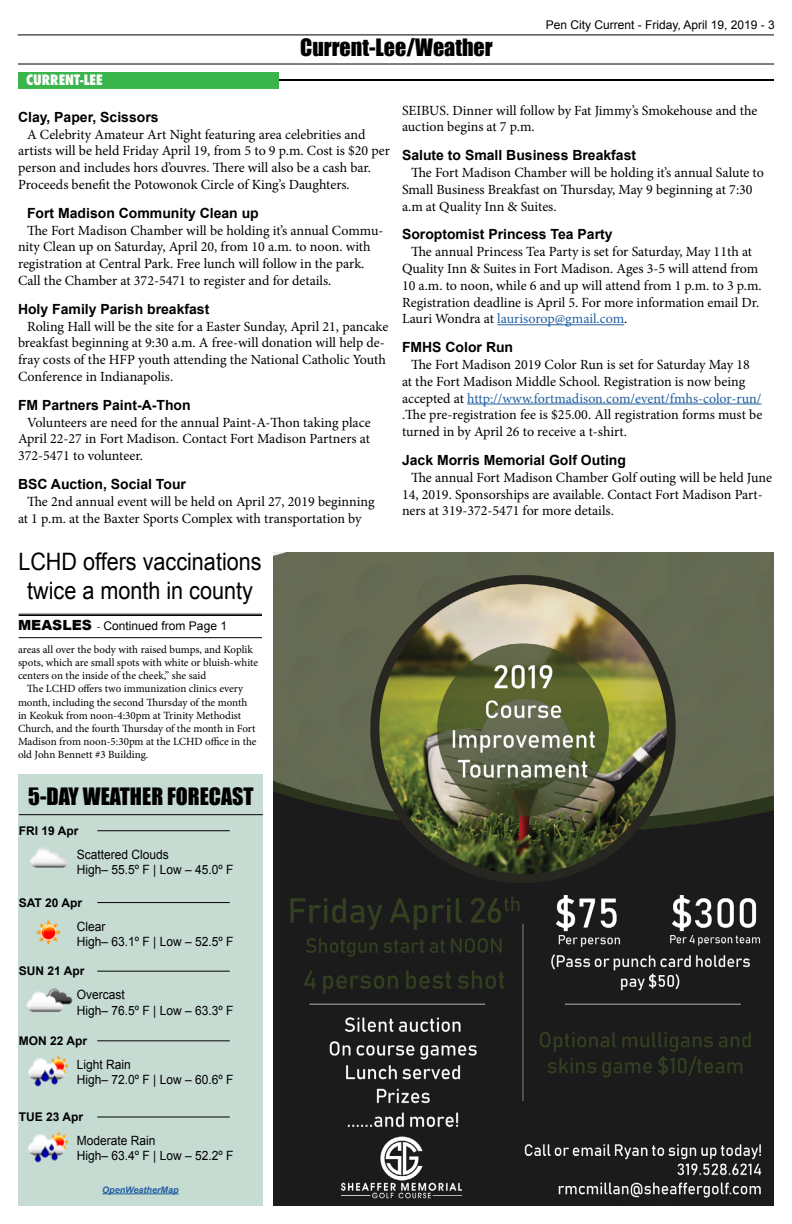
<style>
.page{position:relative;width:792px;height:1224px;background:#fff}
.page>*{position:absolute;margin:0;border:0;box-sizing:border-box;transform-origin:0 0}
.t1{font:24px/28.8px "Arial";color:#000;text-align:center;scale:.9 1}
.t2{font:22px "Impact";color:#000}
.t3{font:14px/16.8px "Minion Pro";color:#000}
.t4{font:700 14px "Arial";color:#000}
.t5{font:800 condensed 14px "Futura";color:#fff}
.t6{font:12.8px/15.3px "Arial";color:#000;scale:.94 1}
.t7{font:12px "Arial";color:#000}
.t8{font:700 12px "Arial";color:#000}
.t9{font:11px/13.2px "Minion Pro";color:#000}
.t10{font:italic 700 9px "Arial";color:#215e9e}
.s1{font-weight:900;font-size:14px}
.s2{font-family:"Minion Pro"}
.s3{color:#215e9e}
</style>
<div class="page">
<hr style="left:18px;top:34px;width:756px;height:1px;background:#000">
<hr style="left:18px;top:64px;width:756px;height:1px;background:#000">
<img style="left:274px;top:553px;width:500px;height:653px">
<div style="left:18px;top:774px;width:245px;height:432px;background:#c6dcd2"></div>
<img style="left:30px;top:847px;width:37px;height:21px">
<img style="left:36px;top:919px;width:26px;height:27px">
<img style="left:26px;top:988px;width:47px;height:24px">
<img style="left:27px;top:1055px;width:42px;height:32px">
<img style="left:27px;top:1131px;width:42px;height:32px">
<hr style="left:19px;top:814px;width:244px;height:1px;background:#000">
<hr style="left:97px;top:830px;width:133px;height:1px;background:#000">
<hr style="left:97px;top:902px;width:133px;height:1px;background:#000">
<hr style="left:97px;top:971px;width:133px;height:1px;background:#000">
<hr style="left:97px;top:1040px;width:133px;height:1px;background:#000">
<hr style="left:97px;top:1116px;width:133px;height:1px;background:#000">
<hr style="left:102px;top:1193px;width:77px;height:1px;background:#215e9e">
<hr style="left:19px;top:614px;width:243px;height:1px;background:#000">
<hr style="left:19px;top:615px;width:243px;height:1px;background:#000">
<hr style="left:19px;top:637px;width:243px;height:1px;background:#000">
<hr style="left:497px;top:324px;width:127px;height:1px;background:#215e9e">
<hr style="left:467px;top:404px;width:295px;height:1px;background:#215e9e">
<hr style="left:254px;top:79px;width:520px;height:2px;background:#000">
<div style="left:18px;top:72px;width:260px;height:17px;background:#39b54b"></div>
<p class="t5" style="left:26px;top:70px;width:78px">CURRENT-LEE</p>
<h2 class="t2" style="left:300px;top:30px;width:194px">Current-Lee/Weather</h2>
<p class="t7" style="left:546px;top:17px;width:231px">Pen City Current - Friday, April 19, 2019 - 3</p>
<p class="t4" style="left:18px;top:108px;width:142px">Clay, Paper, Scissors</p>
<p class="t3" style="left:18px;top:126px;width:373px;text-indent:9px">A Celebrity Amateur Art Night featuring area celebrities and artists will be held Friday April 19, from 5 to 9 p.m. Cost is $20 per person and includes hors d’ouvres. There will also be a cash bar.<br>Proceeds benefit the Potowonok Circle of King’s Daughters.</p>
<p class="t4" style="left:27px;top:204px;width:233px">Fort Madison Community Clean up</p>
<p class="t3" style="left:18px;top:222px;width:367px;text-indent:9px">The Fort Madison Chamber will be holding it’s annual Commu&shy;nity Clean up on Saturday, April 20, from 10 a.m. to noon. with registration at Central Park. Free lunch will follow in the park.<br>Call the Chamber at 372-5471 to register and for details.</p>
<p class="t4" style="left:18px;top:300px;width:193px">Holy Family Parish breakfast</p>
<p class="t3" style="left:18px;top:318px;width:372px;text-indent:9px">Roling Hall will be the site for a Easter Sunday, April 21, pancake breakfast beginning at 9:30 a.m. A free-will donation will help de&shy;fray costs of the HFP youth attending the National Catholic Youth Conference in Indianapolis.</p>
<p class="t4" style="left:18px;top:396px;width:174px">FM Partners Paint-A-Thon</p>
<p class="t3" style="left:18px;top:414px;width:354px;text-align:justify;text-indent:9px">Volunteers are need for the annual Paint-A-Thon taking place April 22-27 in Fort Madison. Contact Fort Madison Partners at 372-5471 to volunteer.</p>
<p class="t4" style="left:18px;top:475px;width:170px">BSC Auction, Social Tour</p>
<p class="t3" style="left:18px;top:493px;width:358px;text-indent:9px">The 2nd annual event will be held on April 27, 2019 beginning at 1 p.m. at the Baxter Sports Complex with transportation by</p>
<h1 class="t1" style="left:18px;top:548px;width:272px">LCHD offers vaccinations twice a month in county</h1>
<p class="t7" style="left:18px;top:618px;width:210px"><span class="s1">MEASLES</span> <span class="s2">-</span> Continued from Page 1</p>
<p class="t9" style="left:18px;top:643px;width:242px">areas all over the body with raised bumps, and Koplik spots, which are small spots with white or bluish-white centers on the inside of the cheek,” she said</p>
<p class="t9" style="left:18px;top:682px;width:240px;text-indent:9px">The LCHD offers two immunization clinics every month, including the second Thursday of the month in Keokuk from noon-4:30pm at Trinity Methodist Church, and the fourth Thursday of the month in Fort Madison from noon-5:30pm at the LCHD office in the old John Bennett #3 Building.</p>
<h2 class="t2" style="left:28px;top:779px;width:227px">5-DAY WEATHER FORECAST</h2>
<p class="t8" style="left:19px;top:823px;width:61px">FRI 19 Apr</p>
<p class="t6" style="left:77px;top:847px;width:168px">Scattered Clouds<br>High– 55.5º F | Low – 45.0º F</p>
<p class="t8" style="left:19px;top:895px;width:65px">SAT 20 Apr</p>
<p class="t6" style="left:77px;top:919px;width:168px">Clear<br>High– 63.1º F | Low – 52.5º F</p>
<p class="t8" style="left:19px;top:963px;width:67px">SUN 21 Apr</p>
<p class="t6" style="left:77px;top:987px;width:168px">Overcast<br>High– 76.5º F | Low – 63.3º F</p>
<p class="t8" style="left:19px;top:1033px;width:70px">MON 22 Apr</p>
<p class="t6" style="left:77px;top:1057px;width:168px">Light Rain<br>High– 72.0º F | Low – 60.6º F</p>
<p class="t8" style="left:19px;top:1109px;width:66px">TUE 23 Apr</p>
<p class="t6" style="left:77px;top:1133px;width:168px">Moderate Rain<br>High– 63.4º F | Low – 52.2º F</p>
<p class="t10" style="left:102px;top:1184px;width:78px">OpenWeatherMap</p>
<p class="t3" style="left:402px;top:102px;width:357px">SEIBUS. Dinner will follow by Fat Jimmy’s Smokehouse and the auction begins at 7 p.m.</p>
<p class="t4" style="left:402px;top:146px;width:236px">Salute to Small Business Breakfast</p>
<p class="t3" style="left:402px;top:164px;width:363px;text-indent:9px">The Fort Madison Chamber will be holding it’s annual Salute to<br>Small Business Breakfast on Thursday, May 9 beginning at 7:30 a.m at Quality Inn &amp; Suites.</p>
<p class="t4" style="left:402px;top:225px;width:212px">Soroptomist Princess Tea Party</p>
<p class="t3" style="left:402px;top:243px;width:361px;text-indent:9px">The annual Princess Tea Party is set for Saturday, May 11th at Quality Inn &amp; Suites in Fort Madison. Ages 3-5 will attend from 10 a.m. to noon, while 6 and up will attend from 1 p.m. to 3 p.m.<br>Registration deadline is April 5. For more information email Dr.<br>Lauri Wondra at <span class="s3">laurisorop@gmail.com</span>.</p>
<p class="t4" style="left:402px;top:338px;width:113px">FMHS Color Run</p>
<p class="t3" style="left:402px;top:356px;width:362px;text-indent:9px">The Fort Madison 2019 Color Run is set for Saturday May 18 at the Fort Madison Middle School. Registration is now being accepted at <span class="s3">http://www.fortmadison.com/event/fmhs-color-run/ </span>.The pre-registration fee is $25.00. All registration forms must be turned in by April 26 to receive a t-shirt.</p>
<p class="t4" style="left:402px;top:451px;width:226px">Jack Morris Memorial Golf Outing</p>
<p class="t3" style="left:402px;top:469px;width:372px;text-indent:9px">The annual Fort Madison Chamber Golf outing will be held June<br>14, 2019. Sponsorships are available. Contact Fort Madison Part&shy;ners at 319-372-5471 for more details.</p>
</div>
